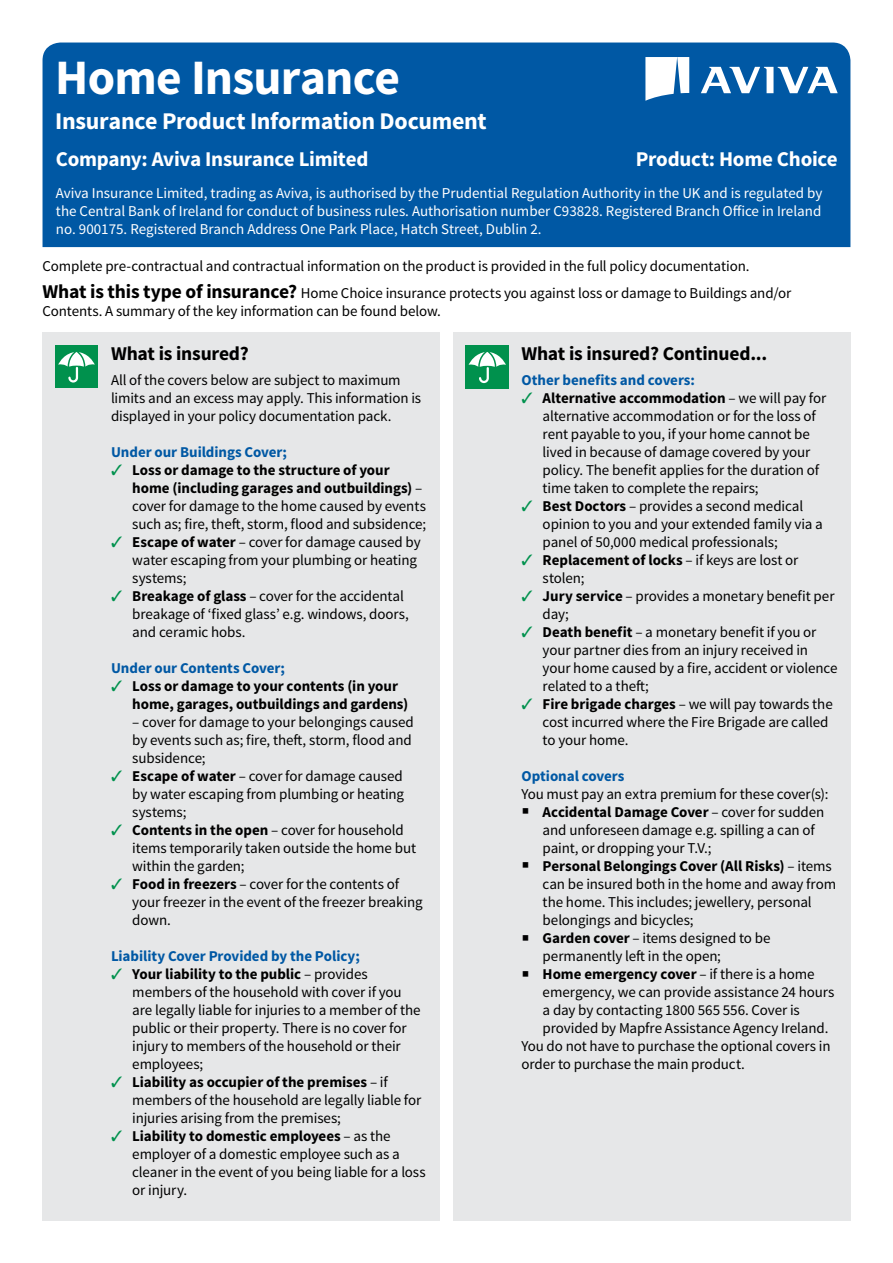
<style>
.page{position:relative;width:893px;height:1263px;background:#fff}
.page>*{position:absolute;margin:0;border:0;box-sizing:border-box;transform-origin:0 0}
.t1{font:700 49.5px "Source Sans Pro";letter-spacing:-.015em;color:#fff}
.t2{font:700 24px "Source Sans Pro";letter-spacing:-.015em;color:#fff}
.t3{font:700 21px "Source Sans Pro";letter-spacing:-.015em;color:#fff}
.t4{font:700 19.5px "Source Sans Pro";letter-spacing:-.01em;color:#000}
.t5{font:15px/18px "Source Sans Pro";letter-spacing:-.005em;color:#000}
.t6{font:15px/18px "Source Sans Pro";color:#fff;text-align:justify}
.t7{font:700 15px "Source Sans Pro";letter-spacing:-.005em;color:#0058a4}
.t8{font:700 15px/18px "Source Sans Pro";letter-spacing:-.005em;color:#000}
.s1{font-weight:700;font-size:19.5px}
.s2{color:#00914d}
.s3{font-weight:700}
.s4{font-size:27px}
.s5{font-weight:400;font-size:27px}
.s6{font-weight:400}
</style>
<div class="page">
<div style="left:42px;top:332px;width:398px;height:888px;background:#e6e7e8"></div>
<div style="left:43px;top:43px;width:807px;height:204px;background:#0058a4"></div>
<div style="left:55px;top:345px;width:43px;height:43px;background:#00914d"></div>
<svg style="left:58px;top:352px;width:37px;height:31px"></svg>
<div style="left:453px;top:332px;width:397px;height:888px;background:#e6e7e8"></div>
<div style="left:466px;top:345px;width:43px;height:43px;background:#00914d"></div>
<svg style="left:469px;top:351px;width:37px;height:33px"></svg>
<svg style="left:645px;top:57px;width:44px;height:44px"></svg>
<svg style="left:701px;top:67px;width:137px;height:26px"></svg>
<h1 class="t1" style="left:55px;top:46px;width:346px">Home Insurance</h1>
<h2 class="t2" style="left:55px;top:106px;width:433px">Insurance Product Information Document</h2>
<h3 class="t3" style="left:56px;top:146px;width:314px">Company: Aviva Insurance Limited</h3>
<h3 class="t3" style="left:636px;top:146px;width:203px">Product: Home Choice</h3>
<p class="t6" style="left:56px;top:185px;width:768px">Aviva Insurance Limited, trading as Aviva, is authorised by the Prudential Regulation Authority in the UK and is regulated by the Central Bank of Ireland for conduct of business rules. Authorisation number C93828. Registered Branch Office in Ireland no. 900175. Registered Branch Address One Park Place, Hatch Street, Dublin 2.</p>
<p class="t5" style="left:43px;top:257px;width:708px">Complete pre-contractual and contractual information on the product is provided in the full policy documentation.</p>
<p class="t5" style="left:43px;top:285px;width:750px"><span class="s1">What is this type of insurance?</span> Home Choice insurance protects you against loss or damage to Buildings and/or<br>Contents. A summary of the key information can be found below.</p>
<h3 class="t4" style="left:111px;top:341px;width:139px">What is insured?</h3>
<p class="t5" style="left:111px;top:371px;width:312px">All of the covers below are subject to maximum limits and an excess may apply. This information is displayed in your policy documentation pack.</p>
<p class="t7" style="left:111px;top:442px;width:178px">Under our Buildings Cover;</p>
<p class="t5" style="left:132px;top:461px;width:295px;text-indent:-21px"><span class="s2">✓</span> <span class="s3">Loss or damage to the structure of your home (including garages and outbuildings)</span> – cover for damage to the home caused by events such as; fire, theft, storm, flood and subsidence;</p>
<p class="t5" style="left:132px;top:533px;width:290px;text-indent:-21px"><span class="s2">✓</span> <span class="s3">Escape of water</span> – cover for damage caused by water escaping from your plumbing or heating systems;</p>
<p class="t5" style="left:132px;top:587px;width:278px;text-indent:-21px"><span class="s2">✓</span> <span class="s3">Breakage of glass</span> – cover for the accidental breakage of ‘fixed glass’ e.g. windows, doors, and ceramic hobs.</p>
<p class="t7" style="left:111px;top:658px;width:176px">Under our Contents Cover;</p>
<p class="t8" style="left:132px;top:677px;width:277px;text-indent:-21px"><span class="s2">✓</span> Loss or damage to your contents (in your home, garages, outbuildings and gardens)</p>
<p class="t5" style="left:132px;top:713px;width:283px">– cover for damage to your belongings caused by events such as; fire, theft, storm, flood and subsidence;</p>
<p class="t5" style="left:132px;top:767px;width:273px;text-align:justify;text-indent:-21px"><span class="s2">✓</span> <span class="s3">Escape of water</span> – cover for damage caused by water escaping from plumbing or heating systems;</p>
<p class="t5" style="left:132px;top:821px;width:285px;text-indent:-21px"><span class="s2">✓</span> <span class="s3">Contents in the open</span> – cover for household items temporarily taken outside the home but within the garden;</p>
<p class="t5" style="left:132px;top:875px;width:292px;text-indent:-21px"><span class="s2">✓</span> <span class="s3">Food in freezers</span> – cover for the contents of your freezer in the event of the freezer breaking down.</p>
<p class="t7" style="left:111px;top:946px;width:250px">Liability Cover Provided by the Policy;</p>
<p class="t5" style="left:132px;top:965px;width:290px;text-indent:-21px"><span class="s2">✓</span> <span class="s3">Your liability to the public</span> – provides members of the household with cover if you are legally liable for injuries to a member of the public or their property. There is no cover for injury to members of the household or their employees;</p>
<p class="t5" style="left:132px;top:1073px;width:291px;text-indent:-21px"><span class="s2">✓</span> <span class="s3">Liability as occupier of the premises</span> – if members of the household are legally liable for injuries arising from the premises;</p>
<p class="t5" style="left:132px;top:1127px;width:295px;text-indent:-21px"><span class="s2">✓</span> <span class="s3">Liability to domestic employees</span> – as the employer of a domestic employee such as a cleaner in the event of you being liable for a loss or injury.</p>
<h3 class="t4" style="left:521px;top:341px;width:247px">What is insured? Continued...</h3>
<p class="t7" style="left:521px;top:370px;width:175px">Other benefits and covers:</p>
<p class="t5" style="left:543px;top:389px;width:285px;text-indent:-21px"><span class="s2">✓</span> <span class="s3">Alternative accommodation</span> – we will pay for alternative accommodation or for the loss of rent payable to you, if your home cannot be lived in because of damage covered by your policy. The benefit applies for the duration of time taken to complete the repairs;</p>
<p class="t5" style="left:543px;top:497px;width:282px;text-indent:-21px"><span class="s2">✓</span> <span class="s3">Best Doctors</span> – provides a second medical opinion to you and your extended family via a panel of 50,000 medical professionals;</p>
<p class="t5" style="left:543px;top:551px;width:257px;text-indent:-21px"><span class="s2">✓</span> <span class="s3">Replacement of locks</span> – if keys are lost or stolen;</p>
<p class="t5" style="left:543px;top:587px;width:293px;text-indent:-21px"><span class="s2">✓</span> <span class="s3">Jury service</span> – provides a monetary benefit per day;</p>
<p class="t5" style="left:543px;top:623px;width:296px;text-indent:-21px"><span class="s2">✓</span> <span class="s3">Death benefit</span> – a monetary benefit if you or your partner dies from an injury received in your home caused by a fire, accident or violence related to a theft;</p>
<p class="t5" style="left:543px;top:695px;width:292px;text-indent:-21px"><span class="s2">✓</span> <span class="s3">Fire brigade charges</span> – we will pay towards the cost incurred where the Fire Brigade are called to your home.</p>
<p class="t7" style="left:521px;top:766px;width:105px">Optional covers</p>
<p class="t5" style="left:521px;top:785px;width:309px">You must pay an extra premium for these cover(s):</p>
<p class="t5" style="left:543px;top:803px;width:283px;text-indent:-21px"><span class="s4">■</span> <span class="s3">Accidental Damage Cover</span> – cover for sudden and unforeseen damage e.g. spilling a can of paint, or dropping your T.V.;</p>
<p class="t5" style="left:543px;top:857px;width:295px;text-indent:-21px"><span class="s4">■</span> <span class="s3">Personal Belongings Cover (All Risks)</span> – items can be insured both in the home and away from the home. This includes; jewellery, personal belongings and bicycles;</p>
<p class="t5" style="left:543px;top:929px;width:229px;text-indent:-21px"><span class="s4">■</span> <span class="s3">Garden cover</span> – items designed to be permanently left in the open;</p>
<p class="t8" style="left:521px;top:965px;width:295px"><span class="s5">■</span> Home emergency cover <span class="s6">– if there is a home</span></p>
<p class="t5" style="left:543px;top:983px;width:293px">emergency, we can provide assistance 24 hours</p>
<p class="t5" style="left:543px;top:1001px;width:259px">a day by contacting 1800 565 556. Cover is</p>
<p class="t5" style="left:543px;top:1019px;width:287px">provided by Mapfre Assistance Agency Ireland.</p>
<p class="t5" style="left:521px;top:1037px;width:311px">You do not have to purchase the optional covers in</p>
<p class="t5" style="left:521px;top:1055px;width:225px">order to purchase the main product.</p>
</div>
